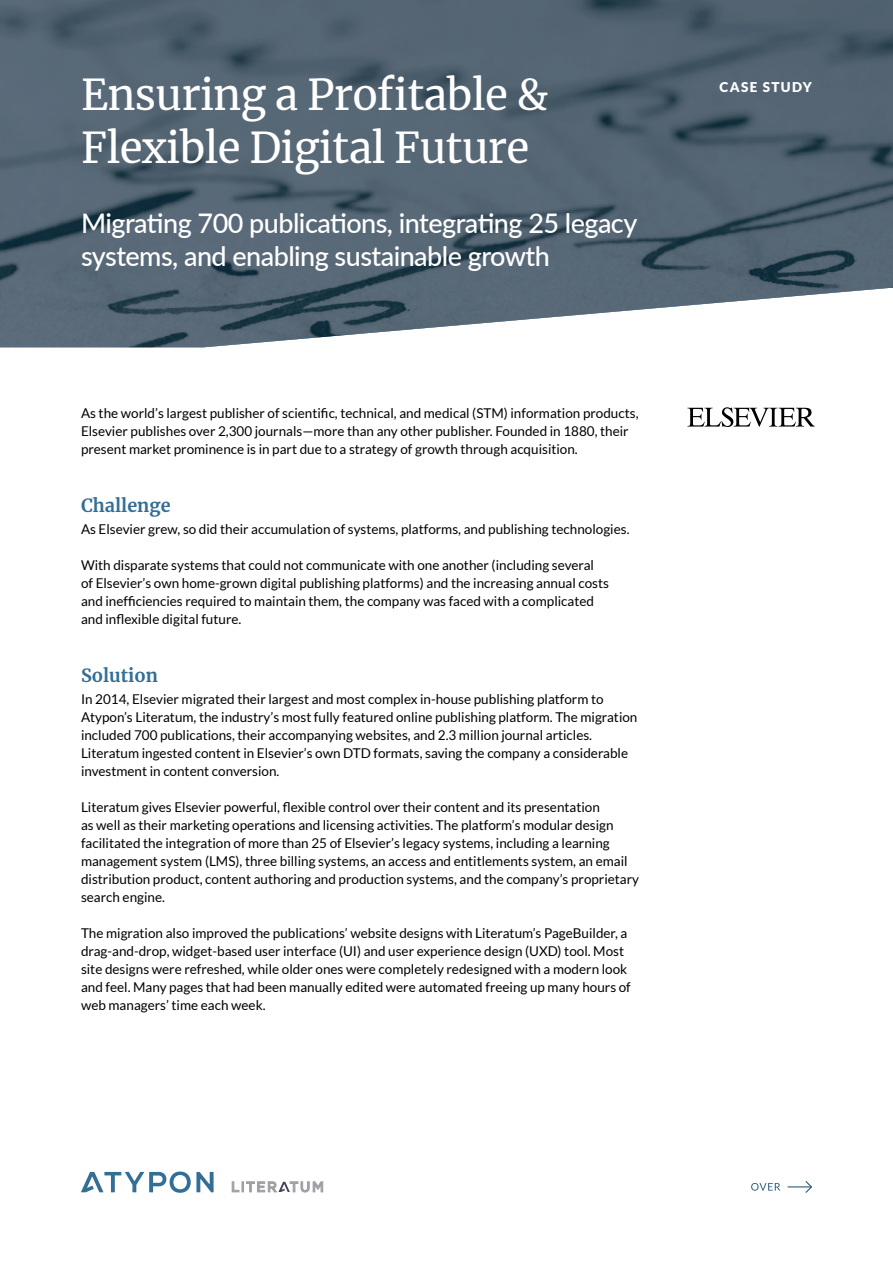
<style>
.page{position:relative;width:893px;height:1263px;background:#fff}
.page>*{position:absolute;margin:0;border:0;box-sizing:border-box;transform-origin:0 0}
.t1{font:42px/52.5px "Merriweather";letter-spacing:-.015em;color:#fff}
.t2{font:500 27px/33px "Lato";letter-spacing:-.02em;color:#fff}
.t3{font:700 18px "Merriweather";color:#336e96}
.t4{font:13.5px/18px "Lato";color:#000}
.t5{font:900 13.5px "Lato";letter-spacing:.1em;color:#fff}
</style>
<div class="page">
<svg style="left:81px;top:1171px;width:133px;height:22px"></svg>
<svg style="left:0;top:0;width:893px;height:347px;fill:#566674"></svg>
<svg style="left:232px;top:1181px;width:91px;height:11px"></svg>
<svg style="left:751px;top:1183px;width:29px;height:8px"></svg>
<svg style="left:787px;top:1181px;width:25px;height:12px"></svg>
<svg style="left:687px;top:407px;width:128px;height:20px"></svg>
<h1 class="t1" style="left:81px;top:67px;width:469px">Ensuring a Profitable &amp;<br>Flexible Digital Future</h1>
<h2 class="t2" style="left:81px;top:205px;width:558px">Migrating 700 publications, integrating 25 legacy systems, and enabling sustainable growth</h2>
<p class="t4" style="left:81px;top:404px;width:559px">As the world’s largest publisher of scientific, technical, and medical (STM) information products,<br>Elsevier publishes over 2,300 journals—more than any other publisher. Founded in 1880, their present market prominence is in part due to a strategy of growth through acquisition.</p>
<h3 class="t3" style="left:81px;top:493px;width:91px">Challenge</h3>
<p class="t4" style="left:81px;top:520px;width:550px">As Elsevier grew, so did their accumulation of systems, platforms, and publishing technologies.</p>
<p class="t4" style="left:81px;top:556px;width:529px">With disparate systems that could not communicate with one another (including several of Elsevier’s own home-grown digital publishing platforms) and the increasing annual costs and inefficiencies required to maintain them, the company was faced with a complicated and inflexible digital future.</p>
<h3 class="t3" style="left:81px;top:663px;width:78px">Solution</h3>
<p class="t4" style="left:81px;top:690px;width:558px">In 2014, Elsevier migrated their largest and most complex in-house publishing platform to Atypon’s Literatum, the industry’s most fully featured online publishing platform. The migration included 700 publications, their accompanying websites, and 2.3 million journal articles.<br>Literatum ingested content in Elsevier’s own DTD formats, saving the company a considerable investment in content conversion.</p>
<p class="t4" style="left:81px;top:798px;width:560px">Literatum gives Elsevier powerful, flexible control over their content and its presentation<br>as well as their marketing operations and licensing activities. The platform’s modular design facilitated the integration of more than 25 of Elsevier’s legacy systems, including a learning management system (LMS), three billing systems, an access and entitlements system, an email distribution product, content authoring and production systems, and the company’s proprietary search engine.</p>
<p class="t4" style="left:81px;top:924px;width:551px">The migration also improved the publications’ website designs with Literatum’s PageBuilder, a drag-and-drop, widget-based user interface (UI) and user experience design (UXD) tool. Most site designs were refreshed, while older ones were completely redesigned with a modern look and feel. Many pages that had been manually edited were automated freeing up many hours of web managers’ time each week.</p>
<p class="t5" style="left:720px;top:79px;width:94px">CASE STUDY</p>
</div>
